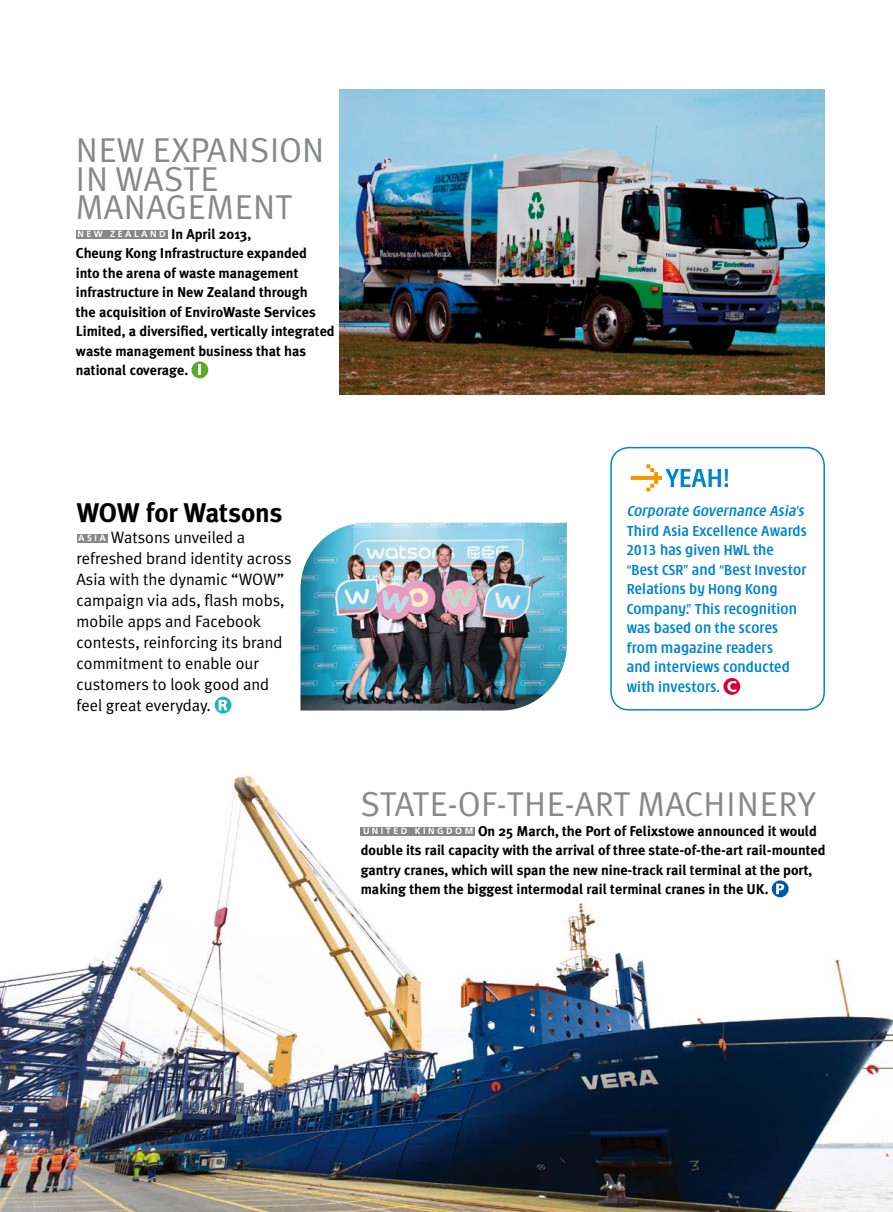
<style>
.page{position:relative;width:893px;height:1212px;background:#fff}
.page>*{position:absolute;margin:0;border:0;box-sizing:border-box;transform-origin:0 0}
.t1{font:34.5px/28.5px "Meta Plus Normal";letter-spacing:.01em;color:#87888a}
.t2{font:700 27px "Meta Plus";color:#000}
.t3{font:16.5px/21px "Meta Plus Normal";color:#000}
.t4{font:700 condensed 15.75px/19.5px "Modena";letter-spacing:.01em;color:#0086cb}
.t5{font:italic 700 condensed 15.75px "Modena";color:#0086cb}
.t6{font:700 14.25px/19.5px "Meta Plus";color:#000}
.s1{font-family:"Frutiger LT Std";font-size:9px;color:#fff}
.s2{font-family:"Frutiger LT Std";font-weight:700;font-size:9px;color:#fff}
</style>
<div class="page">
<img style="left:0;top:712px;width:893px;height:500px">
<div style="left:77px;top:534px;width:30px;height:8px;background:#87888a"></div>
<svg style="left:215px;top:697px;width:16px;height:16px"></svg>
<svg style="left:219px;top:700px;width:8px;height:10px"></svg>
<div style="left:361px;top:827px;width:114px;height:9px;background:#87888a"></div>
<svg style="left:772px;top:880px;width:17px;height:17px"></svg>
<svg style="left:776px;top:884px;width:8px;height:10px"></svg>
<img style="left:300px;top:523px;width:267px;height:187px">
<div style="left:610px;top:447px;width:215px;height:263px;border:2px solid #0086cb;border-radius:18px"></div>
<svg style="left:631px;top:464px;width:97px;height:27px"></svg>
<svg style="left:723px;top:678px;width:17px;height:17px"></svg>
<svg style="left:727px;top:681px;width:9px;height:11px"></svg>
<img style="left:339px;top:89px;width:486px;height:306px">
<div style="left:76px;top:230px;width:92px;height:9px;background:#87888a"></div>
<div style="left:191px;top:361px;width:17px;height:17px;background:#57ab27;border-radius:50%"></div>
<svg style="left:198px;top:365px;width:3px;height:10px"></svg>
<h1 class="t1" style="left:76px;top:136px;width:250px;text-indent:77px">Expansio n in Waste<br>Manageme</h1>
<h1 class="t1" style="left:76px;top:136px;width:23px">New</h1>
<h1 class="t1" style="left:253px;top:193px;width:35px">nt</h1>
<p class="t6" style="left:76px;top:224px;width:260px"><span class="s1">NEW ZEALAND</span> In April 2013,<br>Cheung Kong I nfrastructure expanded<br>into the arena of waste management infrastructure in N ew Zealand through<br>the acquisition of EnviroWaste Services Limited, a diversified, vertically integrated waste management business that has national coverage.</p>
<h2 class="t2" style="left:77px;top:496px;width:208px">WOW for Watsons</h2>
<p class="t3" style="left:77px;top:526px;width:217px"><span class="s2">A S I A</span> Watsons unveiled a refreshed brand identity across<br>Asia with the dynamic “WOW” campaign via ads, flash mobs, mobile apps and Facebook contests, reinforcing its brand commitment to enable our customers to look good and feel great everyday.</p>
<p class="t5" style="left:627px;top:504px;width:181px">Corporate Governance Asia’s</p>
<p class="t4" style="left:627px;top:522px;width:182px">Third Asia Excellence Awards<br>2013 has given HWL the “Best CSR” and “Best Investor<br>Relations by Hong Kong<br>Company.” This recognition was based on the scores from magazine readers<br>and interviews conducted with investors.</p>
<h1 class="t1" style="left:361px;top:790px;width:37px">State</h1>
<h1 class="t1" style="left:448px;top:790px;width:147px">-of-the-art</h1>
<h1 class="t1" style="left:638px;top:790px;width:46px">Machi</h1>
<h1 class="t1" style="left:737px;top:790px;width:78px">nery</h1>
<p class="t6" style="left:361px;top:821px;width:467px"><span class="s1">U N I T E D K I N G D O M</span> On 25 March, the Port of Felixstowe announced it would double its rail capacity with the arrival of three state-of-the-art rail-mounted gantry cranes, which will span the new nine-track rail terminal at the port, making them the biggest intermodal rail terminal cranes in the U K.</p>
</div>
